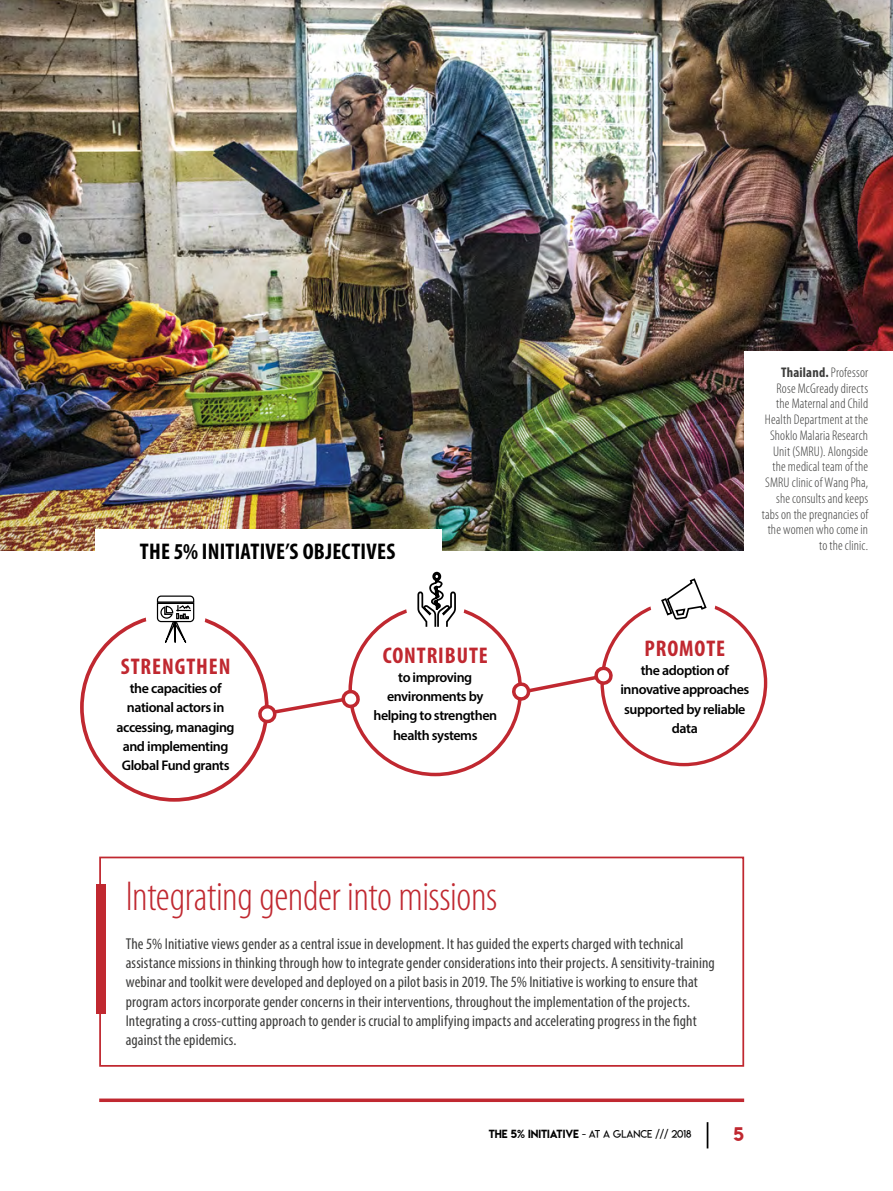
<style>
.page{position:relative;width:893px;height:1191px;background:#fff}
.page>*{position:absolute;margin:0;border:0;box-sizing:border-box;transform-origin:0 0}
.t1{font:300 condensed 42px "Myriad Pro";letter-spacing:-.01em;color:#c02830}
.t2{font:700 condensed 22.75px "Myriad Pro";letter-spacing:.04em;color:#c02830}
.t3{font:700 condensed 22.75px "Myriad Pro";letter-spacing:.01em;color:#000}
.t4{font:17.5px "Lemon Milk";color:#c02830}
.t5{font:condensed 15.75px/19.2px "Myriad Pro";letter-spacing:.005em;color:#3c3c3b}
.t6{font:300 condensed 14px/15.8px "Myriad Pro";letter-spacing:.01em;color:#3c3c3b;text-align:right}
.t7{font:600 14px/19.2px "Myriad Pro";letter-spacing:-.03em;color:#000;text-align:center}
.t8{font:10.5px "Lemon Milklight";color:#000}
.s1{font-weight:700}
.s2{font-family:"Lemon Milk"}
</style>
<div class="page">
<div style="left:99px;top:856px;width:645px;height:210px;border:2px solid #c02830"></div>
<div style="left:96px;top:884px;width:10px;height:130px;background:#c02830"></div>
<svg style="left:258px;top:686px;width:102px;height:40px"></svg>
<svg style="left:512px;top:662px;width:101px;height:43px"></svg>
<svg style="left:156px;top:595px;width:39px;height:48px"></svg>
<svg style="left:661px;top:578px;width:46px;height:42px"></svg>
<svg style="left:417px;top:571px;width:39px;height:56px"></svg>
<img style="left:0;top:0;width:893px;height:550px">
<div style="left:744px;top:351px;width:149px;height:214px;background:#fff"></div>
<div style="left:95px;top:529px;width:346px;height:35px;background:#fff"></div>
<svg style="left:99px;top:1098px;width:645px;height:4px;background:#c8444b"></svg>
<svg style="left:707px;top:1122px;width:1px;height:26px"></svg>
<h2 class="t3" style="left:140px;top:537px;width:257px">THE 5% INITIATIVE’S OBJECTIVES</h2>
<h2 class="t2" style="left:121px;top:652px;width:111px">STRENGTHEN</h2>
<p class="t7" style="left:117px;top:678px;width:120px">the capacities of national actors in accessing, managing and implementing<br>Global Fund grants</p>
<h2 class="t2" style="left:383px;top:641px;width:107px">CONTRIBUTE</h2>
<p class="t7" style="left:373px;top:667px;width:125px">to improving environments by helping to strengthen health systems</p>
<p class="t6" style="left:762px;top:364px;width:108px"><span class="s1">Thailand.</span> Professor<br>Rose McGready directs the Maternal and Child<br>Health Department at the<br>Shoklo Malaria Research<br>Unit (SMRU). Alongside the medical team of the<br>SMRU clinic of Wang Pha, she consults and keeps tabs on the pregnancies of the women who come in to the clinic.</p>
<h2 class="t2" style="left:644px;top:634px;width:82px">PROMOTE</h2>
<p class="t7" style="left:620px;top:660px;width:130px">the adoption of innovative approaches supported by reliable data</p>
<h1 class="t1" style="left:126px;top:871px;width:373px">Integrating gender into missions</h1>
<p class="t5" style="left:126px;top:933px;width:591px">The 5% Initiative views gender as a central issue in development. It has guided the experts charged with technical assistance missions in thinking through how to integrate gender considerations into their projects. A sensitivity-training webinar and toolkit were developed and deployed on a pilot basis in 2019. The 5% Initiative is working to ensure that program actors incorporate gender concerns in their interventions, throughout the implementation of the projects.<br>Integrating a cross-cutting approach to gender is crucial to amplifying impacts and accelerating progress in the fight against the epidemics.</p>
<p class="t8" style="left:489px;top:1127px;width:204px"><span class="s2">The 5% INITIATIVE</span> - AT A GLANCE /// 2018</p>
<p class="t4" style="left:734px;top:1122px;width:12px">5</p>
</div>
